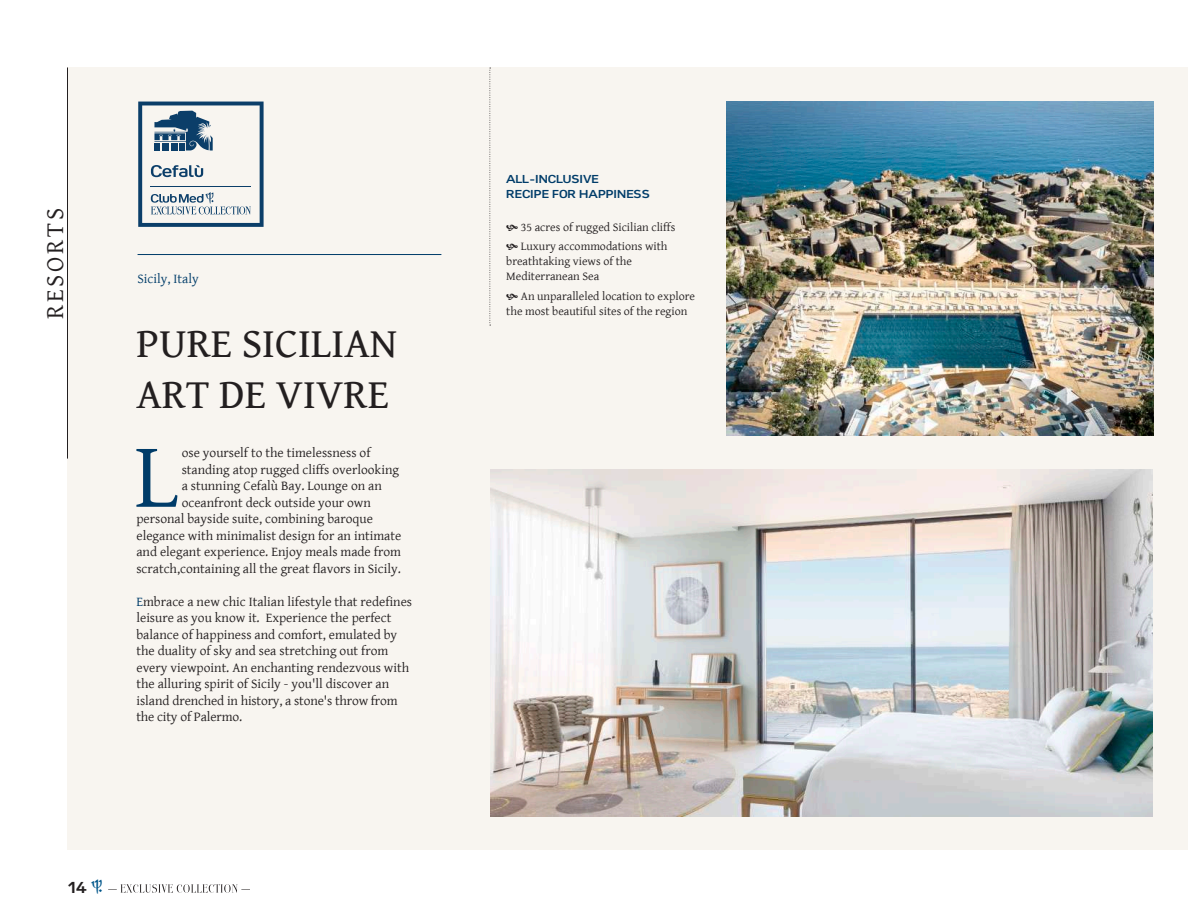
<style>
.page{position:relative;width:1188px;height:918px;background:#fff}
.page>*{position:absolute;margin:0;border:0;box-sizing:border-box;transform-origin:0 0}
.t1{font:93.9px "Gentium Basic";color:#003c69}
.t2{font:42px/51px "Gentium Book Basic";color:#231f20}
.t3{font:25.5px "Gentium Basic";letter-spacing:.11em;color:#231f20}
.t4{font:16.5px "Happiness V TTF";color:#231f20}
.t5{font:13.5px/16.5px "Gentium Basic";color:#231f20}
.t6{font:13.5px "Gentium Basic";color:#003c69}
.t7{font:12px/15px "Gentium Basic";color:#231f20}
.t8{font:12px/15px "Happiness V TTF";color:#003c69}
.s1{color:#003c69}
.s2{font-family:"Trident";font-weight:500;font-size:20.25px;color:#00568a}
</style>
<div class="page">
<svg style="left:108px;top:884px;width:142px;height:9px"></svg>
<div style="left:68px;top:68px;width:1120px;height:782px;background:#f8f5f0"></div>
<hr style="left:67px;top:68px;width:1px;height:391px;background:#231f20">
<hr style="left:138px;top:254px;width:303px;height:1px;background:#003c69">
<img style="left:727px;top:101px;width:427px;height:334px">
<svg style="left:489px;top:68px;width:2px;height:258px"></svg>
<img style="left:490px;top:469px;width:663px;height:348px">
<svg style="left:138px;top:102px;width:126px;height:125px"></svg>
<h3 class="t3" style="left:36px;top:319px;width:113px;rotate:-90deg">RESORTS</h3>
<p class="t6" style="left:138px;top:269px;width:63px">Sicily, Italy</p>
<h2 class="t2" style="left:136px;top:316px;width:262px">PURE SICILIAN<br>ART DE VIVRE</h2>
<h1 class="t1" style="left:134px;top:407px;width:46px">L</h1>
<p class="t5" style="left:182px;top:444px;width:190px">ose yourself to the timelessness of</p>
<p class="t5" style="left:182px;top:461px;width:219px">standing atop rugged cliffs overlooking</p>
<p class="t5" style="left:182px;top:477px;width:202px">a stunning Cefalù Bay. Lounge on an</p>
<p class="t5" style="left:182px;top:494px;width:191px">oceanfront deck outside your own</p>
<p class="t5" style="left:136px;top:510px;width:238px">personal bayside suite, combining baroque</p>
<p class="t5" style="left:136px;top:527px;width:266px">elegance with minimalist design for an intimate</p>
<p class="t5" style="left:136px;top:543px;width:266px">and elegant experience. Enjoy meals made from</p>
<p class="t5" style="left:136px;top:560px;width:266px">scratch,containing all the great flavors in Sicily.</p>
<p class="t5" style="left:136px;top:593px;width:277px"><span class="s1">E</span>mbrace a new chic Italian lifestyle that redefines leisure as you know it. Experience the perfect balance of happiness and comfort, emulated by the duality of sky and sea stretching out from every viewpoint. An enchanting rendezvous with the alluring spirit of Sicily - you'll discover an island drenched in history, a stone's throw from the city of Palermo.</p>
<p class="t4" style="left:68px;top:877px;width:36px">14 <span class="s2">T</span></p>
<p class="t8" style="left:506px;top:171px;width:145px">ALL-INCLUSIVE<br>RECIPE FOR HAPPINESS</p>
<p class="t7" style="left:521px;top:217px;width:156px;line-height:19.2px">35 acres of rugged Sicilian cliffs<br>Luxury accommodations with</p>
<p class="t7" style="left:506px;top:254px;width:127px">breathtaking views of the<br>Mediterranean Sea</p>
<p class="t7" style="left:506px;top:288px;width:190px;text-indent:15px">An unparalleled location to explore the most beautiful sites of the region</p>
</div>
